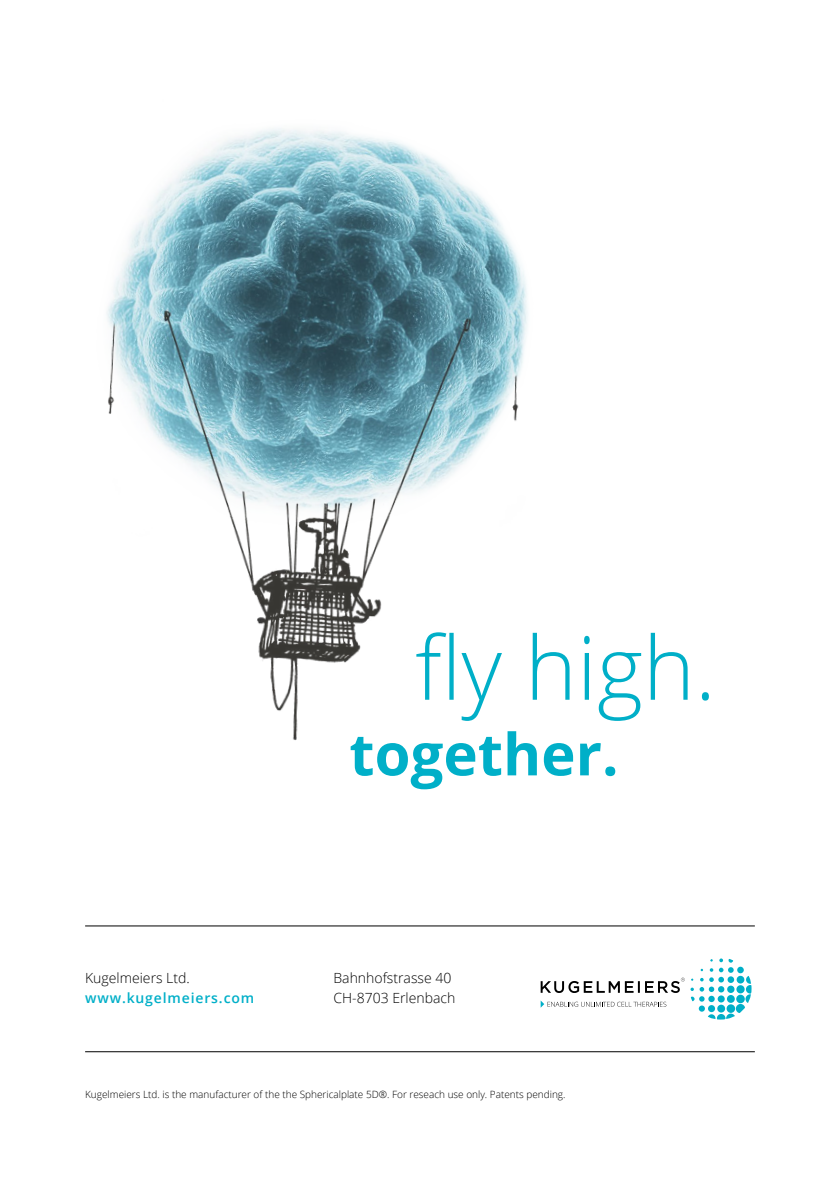
<style>
.page{position:relative;width:840px;height:1191px;background:#fff}
.page>*{position:absolute;margin:0;border:0;box-sizing:border-box;transform-origin:0 0}
.t1{font:300 88px "Open Sans";color:#00afc8}
.t2{font:700 58px "Open Sans";color:#00afc8}
.t3{font:300 14px/20px "Open Sans";color:#000}
.t4{font:600 14px "Open Sans";letter-spacing:.06em;color:#00afc8}
.t5{font:300 10px "Open Sans";color:#000}
</style>
<div class="page">
<svg style="left:540px;top:958px;width:211px;height:61px"></svg>
<hr style="left:85px;top:925px;width:669px;height:1px;background:#000">
<hr style="left:85px;top:1051px;width:669px;height:1px;background:#000">
<img style="left:106px;top:128px;width:422px;height:612px">
<h3 class="t3" style="left:85px;top:967px;width:106px">Kugelmeiers Ltd.</h3>
<h3 class="t4" style="left:85px;top:988px;width:170px">www.kugelmeiers.com</h3>
<h1 class="t1" style="left:415px;top:607px;width:302px">fly high.</h1>
<h2 class="t2" style="left:349px;top:713px;width:270px">together.</h2>
<h3 class="t3" style="left:333px;top:967px;width:123px">Bahnhofstrasse 40<br>CH-8703 Erlenbach</h3>
<p class="t5" style="left:85px;top:1087px;width:481px">Kugelmeiers Ltd. is the manufacturer of the the Sphericalplate 5D®. For reseach use only. Patents pending.</p>
</div>
